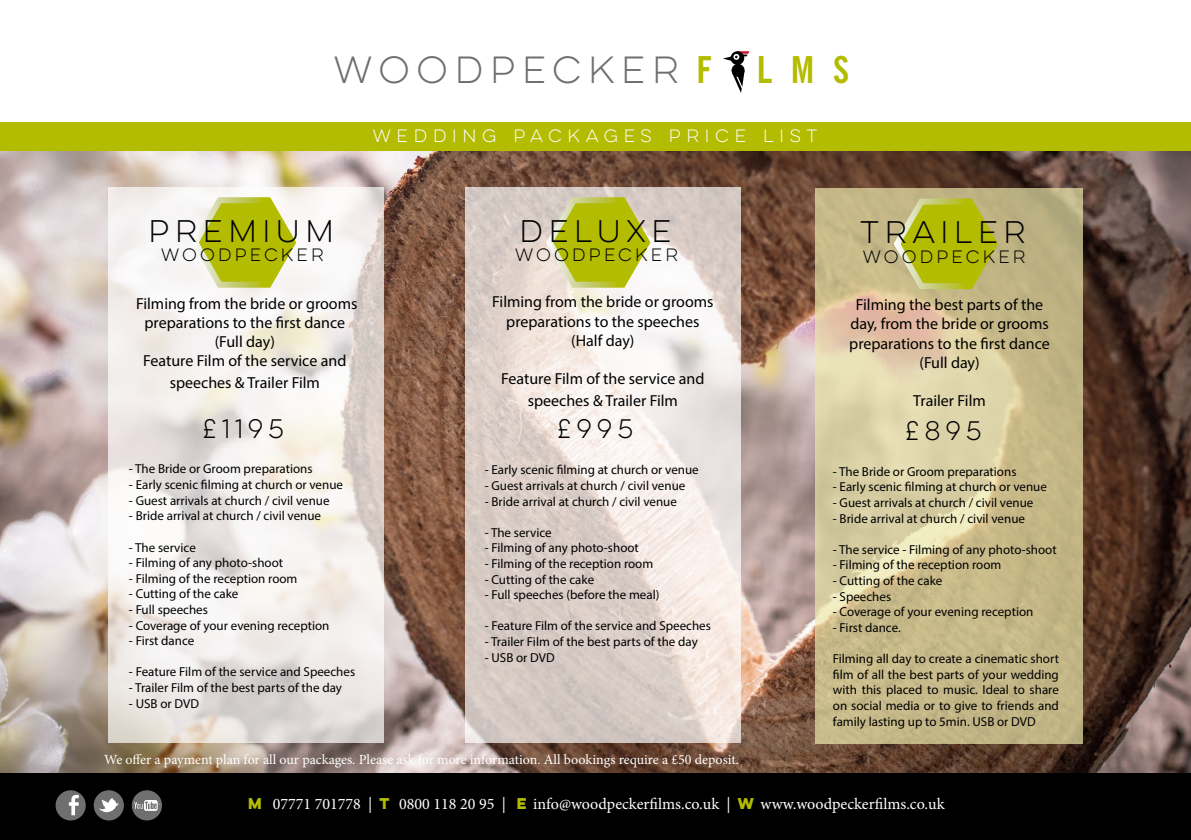
<style>
.page{position:relative;width:1191px;height:840px;background:#fff}
.page>*{position:absolute;margin:0;border:0;box-sizing:border-box;transform-origin:0 0}
.t1{font:34px "Lulo Clean One";color:#706f6f}
.t2{font:28px "Lulo Clean One";color:#000}
.t3{font:24px "Lulo Clean One";color:#000}
.t4{font:16px/19.2px "Myriad Pro";color:#000;text-align:center}
.t5{font:16px "Minion Pro";color:#fff}
.t6{font:16px "Lulo Clean One";color:#000}
.t7{font:16px "Lulo Clean One";letter-spacing:.16em;color:#fff}
.t8{font:14px "Minion Pro";color:#fff}
.t9{font:13px/15.6px "Myriad Pro";color:#000;text-align:justify}
.s1{font-family:"News Gothic BT";font-weight:700;font-stretch:condensed;font-size:36.8px;color:#b3bc00}
.s2{font-family:"Lulo Clean One";font-weight:700;font-size:14px;color:#b3bc00}
</style>
<div class="page">
<img style="left:0;top:151px;width:1191px;height:621px">
<svg style="left:108px;top:187px;width:275px;height:555px"></svg>
<svg style="left:465px;top:187px;width:275px;height:555px"></svg>
<div style="left:0;top:772px;width:1191px;height:67px;background:#000"></div>
<div style="left:56px;top:789px;width:30px;height:31px;background:#706f6f;border-radius:50%"></div>
<svg style="left:69px;top:794px;width:10px;height:20px"></svg>
<div style="left:94px;top:789px;width:30px;height:31px;background:#706f6f;border-radius:50%"></div>
<svg style="left:99px;top:798px;width:20px;height:13px"></svg>
<div style="left:132px;top:789px;width:30px;height:31px;background:#706f6f;border-radius:50%"></div>
<img style="left:134px;top:800px;width:26px;height:9px">
<svg style="left:542px;top:192px;width:112px;height:98px;background:#c8ca5a"></svg>
<svg style="left:188px;top:192px;width:112px;height:98px"></svg>
<div style="left:730px;top:51px;width:14px;height:14px;background:#000;border-radius:50%"></div>
<div style="left:731px;top:64px;width:13px;height:13px;background:#000;border-radius:50%"></div>
<svg style="left:732px;top:73px;width:12px;height:20px"></svg>
<svg style="left:723px;top:51px;width:26px;height:11px"></svg>
<div style="left:0;top:122px;width:1191px;height:29px;background:#b3bc00"></div>
<svg style="left:815px;top:188px;width:267px;height:555px;background:#cdc093"></svg>
<svg style="left:890px;top:193px;width:111px;height:99px;background:#bbbc3e"></svg>
<h1 class="t1" style="left:334px;top:46px;width:517px">WOODPECKER <span class="s1">F L M S</span></h1>
<p class="t7" style="left:373px;top:125px;width:449px">WEDDING PACKAGES PRICE LIST</p>
<h2 class="t2" style="left:149px;top:212px;width:192px">PREMIUM</h2>
<p class="t6" style="left:161px;top:244px;width:168px">WOODPECKER</p>
<p class="t4" style="left:136px;top:293px;width:223px">Filming from the bride or grooms preparations to the first dance (Full day)<br>Feature Film of the service and</p>
<p class="t4" style="left:170px;top:372px;width:152px">speeches &amp; Trailer Film</p>
<h2 class="t2" style="left:519px;top:212px;width:159px">DELUXE</h2>
<p class="t6" style="left:515px;top:244px;width:168px">WOODPECKER</p>
<p class="t4" style="left:492px;top:292px;width:223px">Filming from the bride or grooms preparations to the speeches (Half day)</p>
<p class="t4" style="left:501px;top:367px;width:205px;line-height:21.6px">Feature Film of the service and speeches &amp; Trailer Film</p>
<h3 class="t3" style="left:202px;top:412px;width:88px">£1195</h3>
<h3 class="t3" style="left:557px;top:412px;width:82px">£995</h3>
<p class="t9" style="left:129px;top:461px;width:185px">- The Bride or Groom preparations</p>
<p class="t9" style="left:129px;top:476px;width:215px">- Early scenic filming at church or venue</p>
<p class="t9" style="left:129px;top:492px;width:202px">- Guest arrivals at church / civil venue</p>
<p class="t9" style="left:129px;top:507px;width:194px">- Bride arrival at church / civil venue</p>
<p class="t9" style="left:129px;top:539px;width:68px">- The service</p>
<p class="t9" style="left:129px;top:554px;width:156px">- Filming of any photo-shoot</p>
<p class="t9" style="left:129px;top:570px;width:170px">- Filming of the reception room</p>
<p class="t9" style="left:129px;top:585px;width:111px">- Cutting of the cake</p>
<p class="t9" style="left:129px;top:601px;width:80px">- Full speeches</p>
<p class="t9" style="left:129px;top:617px;width:202px">- Coverage of your evening reception</p>
<p class="t9" style="left:129px;top:632px;width:67px">- First dance</p>
<p class="t9" style="left:129px;top:663px;width:228px">- Feature Film of the service and Speeches</p>
<p class="t9" style="left:129px;top:679px;width:214px">- Trailer Film of the best parts of the day</p>
<p class="t9" style="left:129px;top:695px;width:72px">- USB or DVD</p>
<p class="t9" style="left:485px;top:461px;width:215px">- Early scenic filming at church or venue</p>
<p class="t9" style="left:485px;top:477px;width:202px">- Guest arrivals at church / civil venue</p>
<p class="t9" style="left:485px;top:493px;width:194px">- Bride arrival at church / civil venue</p>
<p class="t9" style="left:485px;top:524px;width:68px">- The service</p>
<p class="t9" style="left:485px;top:539px;width:156px">- Filming of any photo-shoot</p>
<p class="t9" style="left:485px;top:555px;width:170px">- Filming of the reception room</p>
<p class="t9" style="left:485px;top:571px;width:111px">- Cutting of the cake</p>
<p class="t9" style="left:485px;top:586px;width:176px">- Full speeches (before the meal)</p>
<p class="t9" style="left:485px;top:617px;width:228px">- Feature Film of the service and Speeches</p>
<p class="t9" style="left:485px;top:633px;width:214px">- Trailer Film of the best parts of the day</p>
<p class="t9" style="left:485px;top:649px;width:72px">- USB or DVD</p>
<p class="t8" style="left:104px;top:749px;width:636px">We offer a payment plan for all our packages. Please ask for more information. All bookings require a £50 deposit.</p>
<h2 class="t2" style="left:860px;top:213px;width:173px">TRAILER</h2>
<p class="t6" style="left:862px;top:245px;width:168px">WOODPECKER</p>
<p class="t4" style="left:849px;top:295px;width:202px">Filming the best parts of the day, from the bride or grooms preparations to the first dance (Full day)</p>
<p class="t4" style="left:913px;top:391px;width:74px">Trailer Film</p>
<h3 class="t3" style="left:905px;top:413px;width:83px">£895</h3>
<p class="t9" style="left:833px;top:463px;width:185px">- The Bride or Groom preparations</p>
<p class="t9" style="left:833px;top:478px;width:215px">- Early scenic filming at church or venue</p>
<p class="t9" style="left:833px;top:494px;width:202px">- Guest arrivals at church / civil venue</p>
<p class="t9" style="left:833px;top:510px;width:194px">- Bride arrival at church / civil venue</p>
<p class="t9" style="left:833px;top:541px;width:225px">- The service - Filming of any photo-shoot</p>
<p class="t9" style="left:833px;top:556px;width:170px">- Filming of the reception room</p>
<p class="t9" style="left:833px;top:572px;width:111px">- Cutting of the cake</p>
<p class="t9" style="left:833px;top:588px;width:60px">- Speeches</p>
<p class="t9" style="left:833px;top:603px;width:202px">- Coverage of your evening reception</p>
<p class="t9" style="left:833px;top:619px;width:69px">- First dance.</p>
<p class="t9" style="left:833px;top:650px;width:228px">Filming all day to create a cinematic short film of all the best parts of your wedding with this placed to music. Ideal to share on social media or to give to friends and family lasting up to 5min. USB or DVD</p>
<p class="t5" style="left:248px;top:793px;width:698px"><span class="s2">m</span> 07771 701778 | <span class="s2">T</span> 0800 118 20 95 | <span class="s2">E</span> info@woodpeckerfilms.co.uk | <span class="s2">W</span> www.woodpeckerfilms.co.uk</p>
</div>
